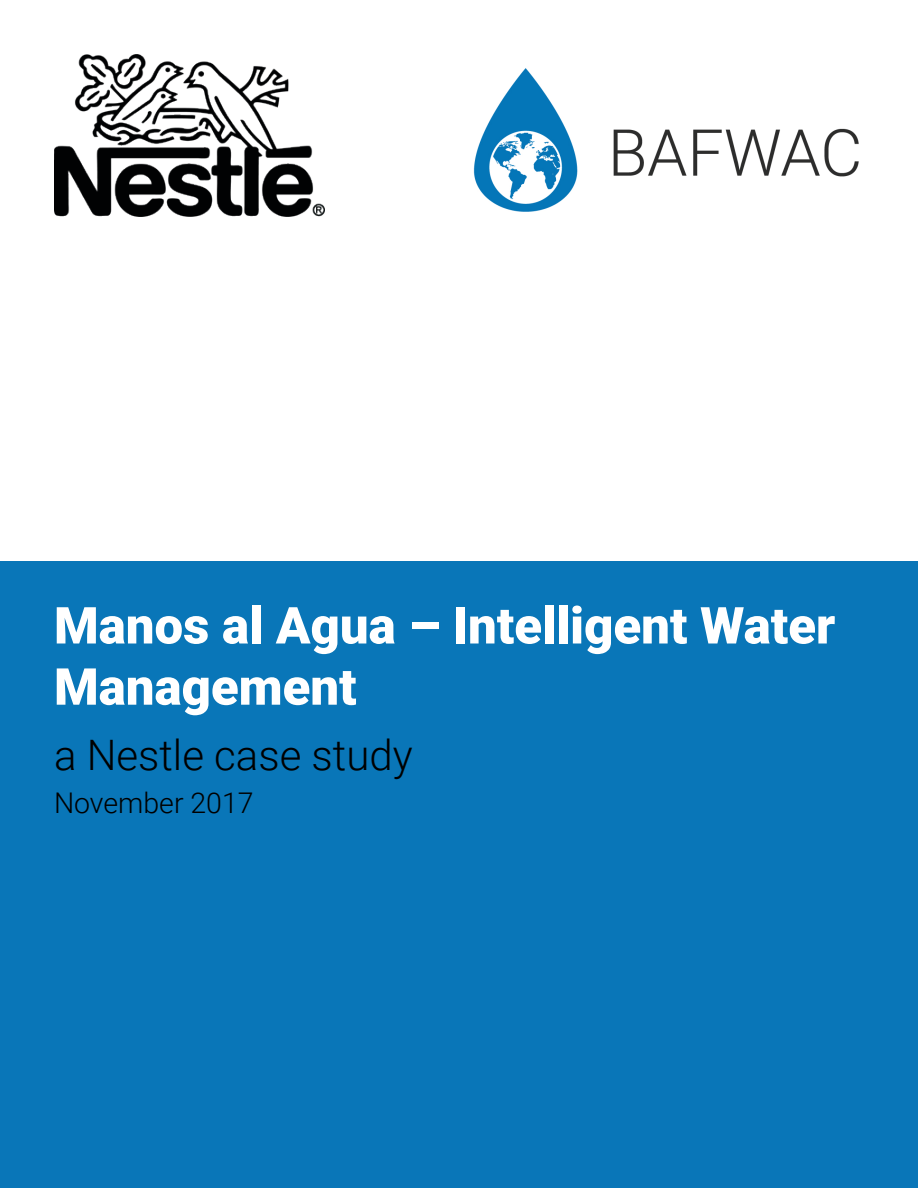
<style>
.page{position:relative;width:918px;height:1188px;background:#fff}
.page>*{position:absolute;margin:0;border:0;box-sizing:border-box;transform-origin:0 0}
.t1{font:900 51px/61.2px "Roboto";color:#fff}
.t2{font:300 42px "Roboto";color:#000}
.t3{font:300 28.5px "Roboto";color:#000}
</style>
<div class="page">
<div style="left:0;top:561px;width:918px;height:627px;background:#0976b8"></div>
<img style="left:473px;top:68px;width:386px;height:144px">
<img style="left:54px;top:54px;width:270px;height:162px">
<p class="t1" style="left:54px;top:593px;width:783px">Manos al Agua – Intelligent Water<br>Management</p>
<p class="t2" style="left:54px;top:726px;width:360px">a Nestle case study</p>
<p class="t3" style="left:54px;top:783px;width:201px">November 2017</p>
</div>
